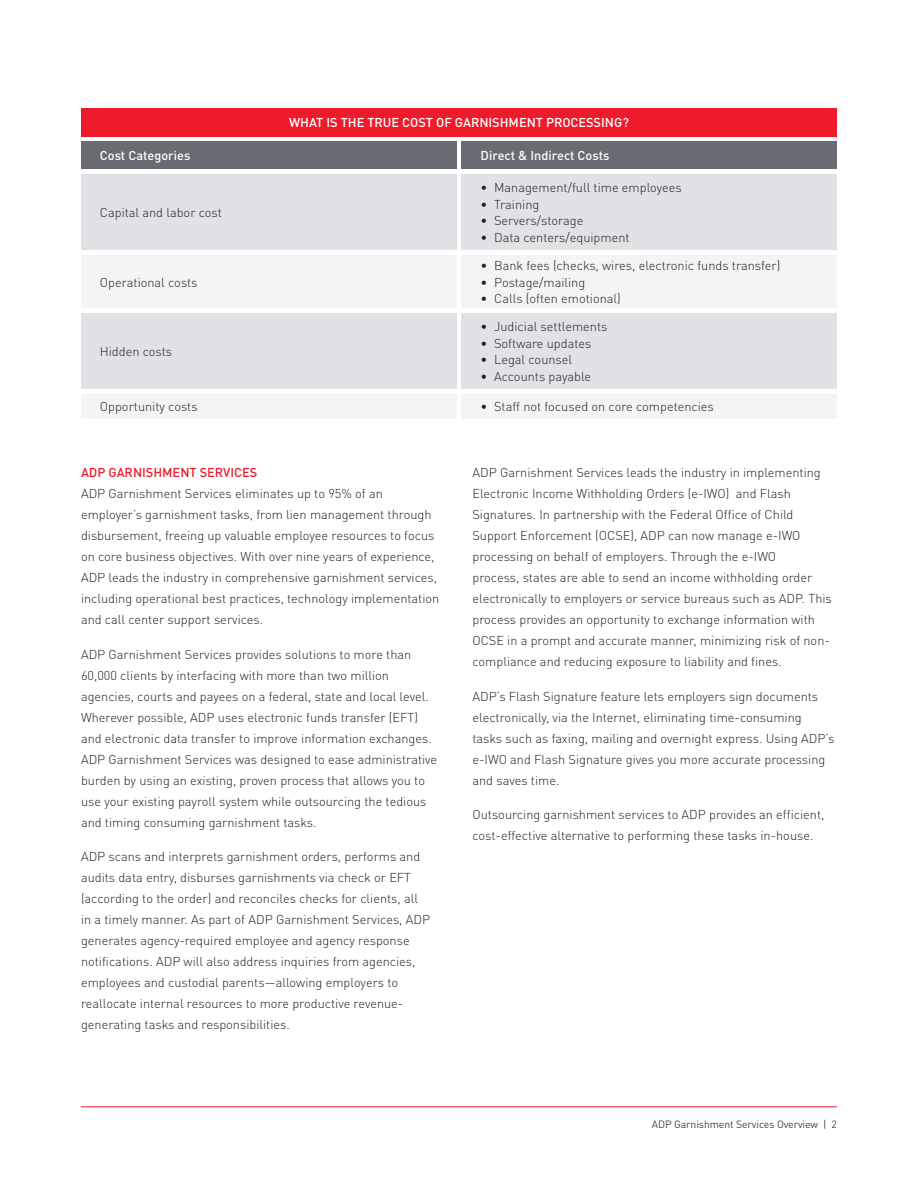
<style>
.page{position:relative;width:918px;height:1188px;background:#fff}
.page>*{position:absolute;margin:0;border:0;box-sizing:border-box;transform-origin:0 0}
.Body_text{font:300 12.75px/21px "DINOT";color:#231f20}
.Paragraph_titles{font:300 12.75px/21px "DINOT";color:#231f20}
.Chart_Body{font:300 12.75px "DINOT";color:#231f20}
.Chart_head{font:500 12.75px "DINOT";color:#fff}
.Chart_Subhead{font:500 12.75px "DINOT";color:#fff}
.Footers{font:10.5px "DINOT";letter-spacing:-.01em;color:#3e444f}
.s1{font-weight:500;color:#ee1b2c}
</style>
<div class="page">
<hr style="left:81px;top:1107px;width:756px;height:1px;background:#ee1b2c">
<div style="left:81px;top:108px;width:756px;height:28px;background:#ee1b2c"></div>
<div style="left:81px;top:141px;width:375px;height:28px;background:#696b73"></div>
<div style="left:462px;top:141px;width:375px;height:28px;background:#696b73"></div>
<div style="left:81px;top:175px;width:375px;height:75px;background:#e0e2e5"></div>
<div style="left:81px;top:255px;width:375px;height:53px;background:#f3f4f6"></div>
<div style="left:81px;top:314px;width:375px;height:75px;background:#e0e2e5"></div>
<div style="left:81px;top:395px;width:375px;height:24px;background:#f3f4f6"></div>
<div style="left:462px;top:175px;width:375px;height:75px;background:#e0e2e5"></div>
<div style="left:462px;top:255px;width:375px;height:53px;background:#f3f4f6"></div>
<div style="left:462px;top:314px;width:375px;height:75px;background:#e0e2e5"></div>
<div style="left:462px;top:395px;width:375px;height:24px;background:#f3f4f6"></div>
<p class="Chart_head" style="left:289px;top:114px;width:341px">WHAT IS THE TRUE COST OF GARNISHMENT PROCESSING?</p>
<p class="Chart_Subhead" style="left:100px;top:147px;width:92px">Cost Categories</p>
<p class="Chart_Subhead" style="left:481px;top:147px;width:130px">Direct &amp; Indirect Costs</p>
<p class="Chart_Body" style="left:100px;top:205px;width:124px">Capital and labor cost</p>
<p class="Chart_Body" style="left:100px;top:274px;width:99px">Operational costs</p>
<p class="Chart_Body" style="left:100px;top:344px;width:74px">Hidden costs</p>
<p class="Chart_Body" style="left:100px;top:399px;width:99px">Opportunity costs</p>
<p class="Paragraph_titles" style="left:81px;top:462px;width:360px"><span class="s1">ADP GARNISHMENT SERVICES<br></span>ADP Garnishment Services eliminates up to 95% of an employer’s garnishment tasks, from lien management through disbursement, freeing up valuable employee resources to focus on core business objectives. With over nine years of experience, ADP leads the industry in comprehensive garnishment services, including operational best practices, technology implementation and call center support services.</p>
<p class="Body_text" style="left:81px;top:644px;width:358px">ADP Garnishment Services provides solutions to more than 60,000 clients by interfacing with more than two million agencies, courts and payees on a federal, state and local level.<br>Wherever possible, ADP uses electronic funds transfer (EFT) and electronic data transfer to improve information exchanges.<br>ADP Garnishment Services was designed to ease administrative burden by using an existing, proven process that allows you to use your existing payroll system while outsourcing the tedious and timing consuming garnishment tasks.</p>
<p class="Body_text" style="left:81px;top:846px;width:351px">ADP scans and interprets garnishment orders, performs and audits data entry, disburses garnishments via check or EFT (according to the order) and reconciles checks for clients, all in a timely manner. As part of ADP Garnishment Services, ADP generates agency-required employee and agency response notifications. ADP will also address inquiries from agencies, employees and custodial parents—allowing employers to reallocate internal resources to more productive revenue&shy;generating tasks and responsibilities.</p>
<p class="Chart_Body" style="left:481px;top:180px;width:203px">• Management/full time employees</p>
<p class="Chart_Body" style="left:481px;top:196px;width:60px">• Training</p>
<p class="Chart_Body" style="left:481px;top:213px;width:104px">• Servers/storage</p>
<p class="Chart_Body" style="left:481px;top:229px;width:150px">• Data centers/equipment</p>
<p class="Chart_Body" style="left:481px;top:258px;width:301px">• Bank fees (checks, wires, electronic funds transfer)</p>
<p class="Chart_Body" style="left:481px;top:274px;width:106px">• Postage/mailing</p>
<p class="Chart_Body" style="left:481px;top:291px;width:142px">• Calls (often emotional)</p>
<p class="Chart_Body" style="left:481px;top:319px;width:128px">• Judicial settlements</p>
<p class="Chart_Body" style="left:481px;top:335px;width:112px">• Software updates</p>
<p class="Chart_Body" style="left:481px;top:352px;width:93px">• Legal counsel</p>
<p class="Chart_Body" style="left:481px;top:368px;width:112px">• Accounts payable</p>
<p class="Chart_Body" style="left:481px;top:399px;width:235px">• Staff not focused on core competencies</p>
<p class="Body_text" style="left:472px;top:462px;width:361px">ADP Garnishment Services leads the industry in implementing Electronic Income Withholding Orders (e-IWO) and Flash Signatures. In partnership with the Federal Office of Child Support Enforcement (OCSE), ADP can now manage e-IWO processing on behalf of employers. Through the e-IWO<br>process, states are able to send an income withholding order electronically to employers or service bureaus such as ADP. This process provides an opportunity to exchange information with OCSE in a prompt and accurate manner, minimizing risk of non&shy;compliance and reducing exposure to liability and fines.</p>
<p class="Body_text" style="left:472px;top:686px;width:363px">ADP’s Flash Signature feature lets employers sign documents electronically, via the Internet, eliminating time-consuming tasks such as faxing, mailing and overnight express. Using ADP’s e-IWO and Flash Signature gives you more accurate processing and saves time.</p>
<p class="Body_text" style="left:472px;top:804px;width:354px">Outsourcing garnishment services to ADP provides an efficient, cost-effective alternative to performing these tasks in-house.</p>
<p class="Footers" style="left:652px;top:1118px;width:187px">ADP Garnishment Services Overview | 2</p>
</div>
